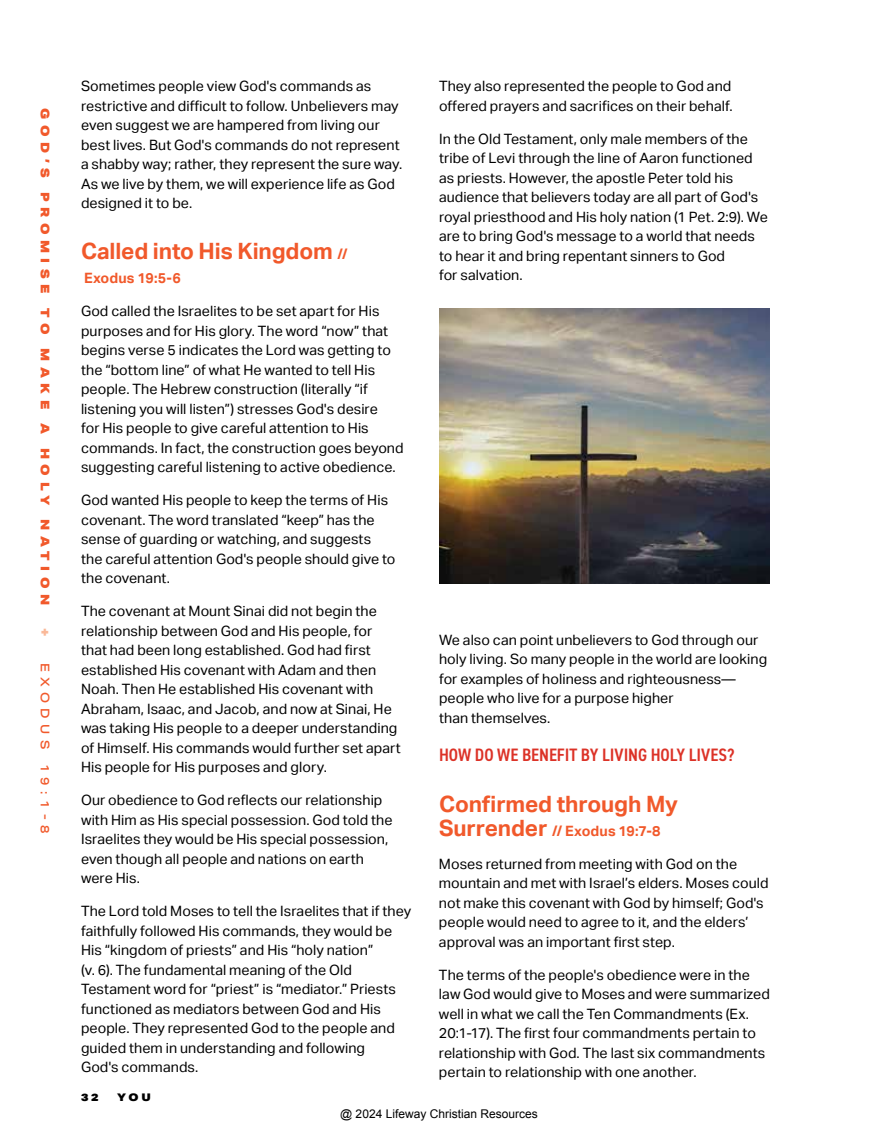
<style>
.page{position:relative;width:878px;height:1148px;background:#fff}
.page>*{position:absolute;margin:0;border:0;box-sizing:border-box;transform-origin:0 0}
.t1{font:700 22.5px "Aktiv Grotesk";letter-spacing:-.005em;color:#f1592b}
.t2{font:600 condensed 18px "DIN2014";letter-spacing:-.005em;color:#dc3227}
.t3{font:14.25px/19.5px "Aktiv Grotesk";letter-spacing:.005em;color:#000}
.t4{font:700 14.25px "Aktiv Grotesk";letter-spacing:.005em;color:#f1592b}
.t5{font:12px "Arial";color:#000}
.t6{font:900 12px "Aktiv Grotesk Ex";letter-spacing:.46em;color:#f1592b}
.t7{font:500 12px "Aktiv Grotesk Ex";letter-spacing:.46em;color:#f1592b}
.t8{font:900 12px "Aktiv Grotesk Ex";color:#fab999}
.t9{font:900 10.5px "Aktiv Grotesk Ex";color:#000}
.s1{font-size:14.25px}
.s2{font-size:22.5px}
</style>
<div class="page">
<img style="left:439px;top:308px;width:331px;height:275px">
<p class="t6" style="left:53px;top:108px;width:110px;rotate:90deg">God’s Promise</p>
<p class="t6" style="left:53px;top:308px;width:298px;rotate:90deg">To Make A Holy Nation</p>
<p class="t8" style="left:53px;top:627px;width:10px;rotate:90deg">+</p>
<p class="t7" style="left:52px;top:662px;width:173px;rotate:90deg">E xodus 19:1-8</p>
<p class="t3" style="left:81px;top:77px;width:322px">Sometimes people view God's commands as restrictive and difficult to follow. Unbelievers may even suggest we are hampered from living our best lives. But God's commands do not represent a shabby way; rather, they represent the sure way.<br>As we live by them, we will experience life as God designed it to be.</p>
<h1 class="t1" style="left:81px;top:238px;width:268px">Called into His Kingdom <span class="s1">//</span></h1>
<p class="t4" style="left:84px;top:270px;width:98px">Exodus 19:5-6</p>
<p class="t3" style="left:81px;top:302px;width:324px">God called the Israelites to be set apart for His purposes and for His glory. The word “now” that begins verse 5 indicates the Lord was getting to the “bottom line” of what He wanted to tell His people. The Hebrew construction (literally “if listening you will listen”) stresses God's desire<br>for His people to give careful attention to His commands. In fact, the construction goes beyond suggesting careful listening to active obedience.</p>
<p class="t3" style="left:81px;top:490px;width:316px">God wanted His people to keep the terms of His covenant. The word translated “keep” has the sense of guarding or watching, and suggests the careful attention God's people should give to the covenant.</p>
<p class="t3" style="left:81px;top:601px;width:321px">The covenant at Mount Sinai did not begin the relationship between God and His people, for that had been long established. God had first established His covenant with Adam and then Noah. Then He established His covenant with Abraham, Isaac, and Jacob, and now at Sinai, He was taking His people to a deeper understanding of Himself. His commands would further set apart His people for His purposes and glory.</p>
<p class="t3" style="left:81px;top:790px;width:313px">Our obedience to God reflects our relationship with Him as His special possession. God told the Israelites they would be His special possession, even though all people and nations on earth were His.</p>
<p class="t3" style="left:81px;top:901px;width:332px">The Lord told Moses to tell the Israelites that if they faithfully followed His commands, they would be His “kingdom of priests” and His “holy nation”<br>(v. 6). The fundamental meaning of the Old Testament word for “priest” is “mediator.” Priests functioned as mediators between God and His people. They represented God to the people and guided them in understanding and following<br>God's commands.</p>
<p class="t9" style="left:81px;top:1090px;width:19px">3 2</p>
<p class="t9" style="left:117px;top:1090px;width:35px">YOU</p>
<p class="t3" style="left:439px;top:76px;width:295px">They also represented the people to God and offered prayers and sacrifices on their behalf.</p>
<p class="t3" style="left:439px;top:129px;width:330px">In the Old Testament, only male members of the tribe of Levi through the line of Aaron functioned as priests. However, the apostle Peter told his audience that believers today are all part of God's royal priesthood and His holy nation (1 Pet. 2:9). We are to bring God's message to a world that needs to hear it and bring repentant sinners to God<br>for salvation.</p>
<p class="t3" style="left:439px;top:630px;width:329px">We also can point unbelievers to God through our holy living. So many people in the world are looking for examples of holiness and righteousness— people who live for a purpose higher<br>than themselves.</p>
<p class="t2" style="left:439px;top:742px;width:297px">HOW DO WE BENEFIT BY LIVING HOLY LIVES?</p>
<h1 class="t1" style="left:439px;top:790px;width:240px">Confirmed through My</h1>
<p class="t4" style="left:439px;top:822px;width:223px"><span class="s2">Surrender</span> // Exodus 19:7-8</p>
<p class="t3" style="left:439px;top:854px;width:331px">Moses returned from meeting with God on the mountain and met with Israel’s elders. Moses could not make this covenant with God by himself; God's people would need to agree to it, and the elders’ approval was an important first step.</p>
<p class="t3" style="left:439px;top:964px;width:332px">The terms of the people's obedience were in the law God would give to Moses and were summarized well in what we call the Ten Commandments (Ex.<br>20:1-17). The first four commandments pertain to relationship with God. The last six commandments pertain to relationship with one another.</p>
<p class="t5" style="left:340px;top:1106px;width:199px">@ 2024 Lifeway Christian Resources</p>
</div>
